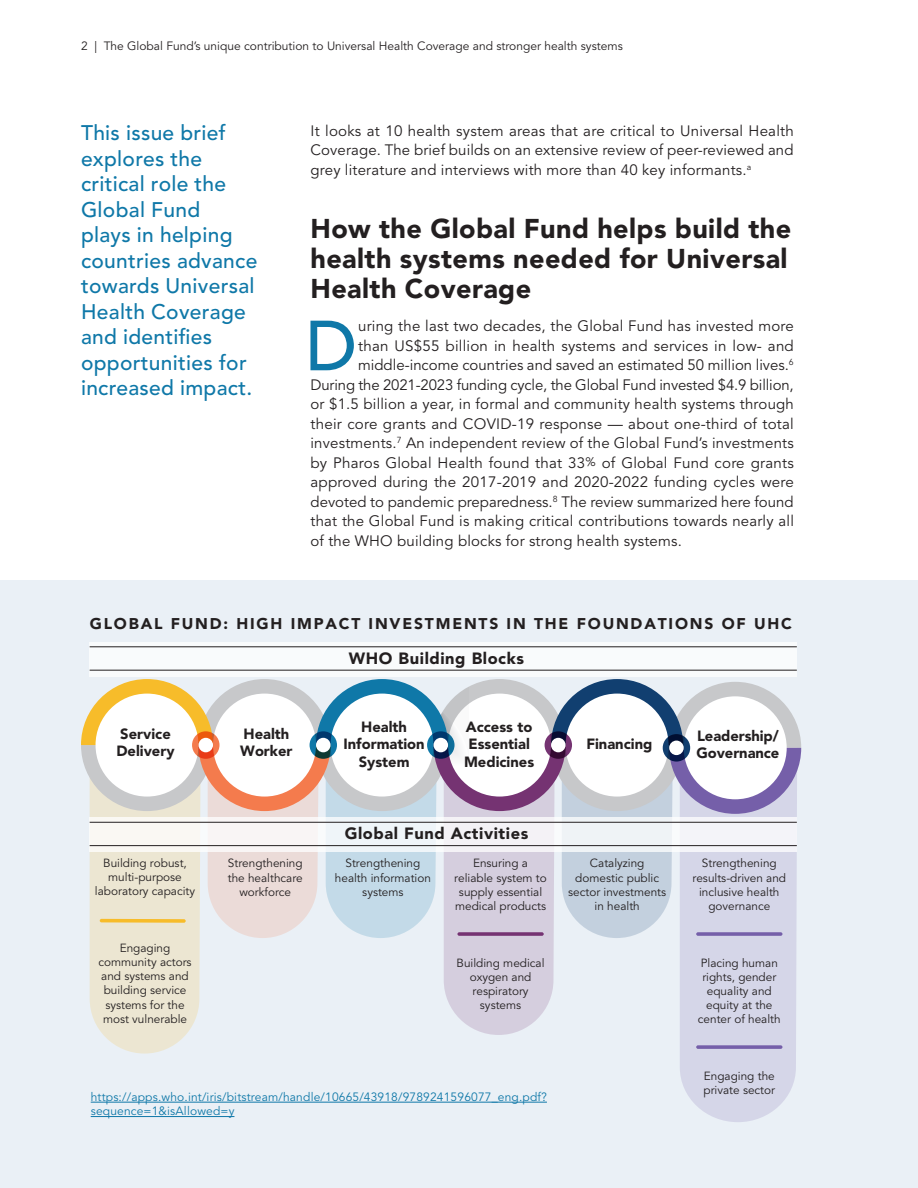
<style>
.page{position:relative;width:918px;height:1188px;background:#fff}
.page>*{position:absolute;margin:0;border:0;box-sizing:border-box;transform-origin:0 0}
.t1{font:500 70.05px "Avenir LT Std";color:#0f78a8}
.t2{font:900 27px/30px "Avenir LT Std";letter-spacing:.015em;color:#231f20}
.t3{font:500 21px/25.5px "Avenir LT Std";letter-spacing:.015em;color:#0f78a8}
.t4{font:900 16.2px "Avenir LT Std";letter-spacing:.035em;color:#231f20}
.t5{font:900 15.45px "Avenir LT Std";letter-spacing:.115em;color:#231f20}
.t6{font:15px/19.5px "Avenir LT Std";letter-spacing:.015em;color:#231f20;text-align:justify}
.t7{font:15px "Avenir LT Std";letter-spacing:-.01em;color:#231f20}
.t8{font:900 14.7px/17.7px "Avenir LT Std";color:#231f20}
.t9{font:12px/14.4px "Avenir LT Std";letter-spacing:.015em;color:#0f78a8}
.t10{font:12px "Avenir LT Std";color:#231f20}
.t11{font:11.85px/14.1px "Avenir LT Std";color:#231f20;text-align:center}
.s1{font-size:12.3px}
</style>
<div class="page">
<div style="left:0;top:580px;width:918px;height:608px;background:#eaf0f6"></div>
<svg style="left:81px;top:679px;width:720px;height:443px"></svg>
<svg style="left:663px;top:734px;width:27px;height:28px"></svg>
<div style="left:669px;top:741px;width:15px;height:14px;background:#fff;border-radius:50%"></div>
<svg style="left:100px;top:919px;width:86px;height:4px"></svg>
<svg style="left:457px;top:932px;width:87px;height:4px"></svg>
<svg style="left:696px;top:932px;width:86px;height:4px"></svg>
<svg style="left:696px;top:1045px;width:86px;height:4px"></svg>
<div style="left:90px;top:817px;width:707px;height:35px;background:#f4f4f6"></div>
<hr style="left:90px;top:822px;width:707px;height:1px;background:#231f20">
<hr style="left:90px;top:845px;width:707px;height:1px;background:#231f20">
<div style="left:90px;top:642px;width:707px;height:34px;background:#fff"></div>
<hr style="left:90px;top:647px;width:707px;height:1px;background:#231f20">
<hr style="left:90px;top:670px;width:707px;height:1px;background:#231f20">
<hr style="left:91px;top:1102px;width:456px;height:1px;background:#0f78a8">
<hr style="left:91px;top:1116px;width:143px;height:1px;background:#0f78a8">
<p class="t10" style="left:81px;top:39px;width:543px">2 | The Global Fund’s unique contribution to Universal Health Coverage and stronger health systems</p>
<h3 class="t3" style="left:81px;top:121px;width:178px">This issue brief explores the critical role the<br>Global Fund<br>plays in helping countries advance towards Universal<br>Health Coverage and identifies opportunities for increased impact.</h3>
<p class="t6" style="left:310px;top:121px;width:485px">It looks at 10 health system areas that are critical to Universal Health Coverage. The brief builds on an extensive review of peer-reviewed and grey literature and interviews with more than 40 key informants.<sup>a</sup></p>
<h2 class="t2" style="left:310px;top:214px;width:482px">How the Global Fund helps build the health systems needed for Universal<br>Health Coverage</h2>
<h1 class="t1" style="left:305px;top:306px;width:53px">D</h1>
<p class="t6" style="left:358px;top:317px;width:437px">uring the last two decades, the Global Fund has invested more</p>
<p class="t6" style="left:358px;top:336px;width:437px">than US$55 billion in health systems and services in low- and</p>
<p class="t6" style="left:358px;top:356px;width:437px">middle-income countries and saved an estimated 50 million lives.<sup>6</sup></p>
<p class="t7" style="left:310px;top:376px;width:485px">During the 2021-2023 funding cycle, the Global Fund invested $4.9 billion,</p>
<p class="t6" style="left:310px;top:395px;width:485px">or $1.5 billion a year, in formal and community health systems through</p>
<p class="t6" style="left:310px;top:414px;width:485px">their core grants and COVID-19 response — about one-third of total</p>
<p class="t6" style="left:310px;top:434px;width:485px">investments.<sup>7</sup> An independent review of the Global Fund’s investments</p>
<p class="t6" style="left:310px;top:453px;width:485px">by Pharos Global Health found that 33<span class="s1">%</span> of Global Fund core grants</p>
<p class="t6" style="left:311px;top:473px;width:485px">approved during the 2017-2019 and 2020-2022 funding cycles were</p>
<p class="t6" style="left:310px;top:492px;width:485px">devoted to pandemic preparedness.<sup>8</sup> The review summarized here found</p>
<p class="t6" style="left:310px;top:512px;width:485px">that the Global Fund is making critical contributions towards nearly all</p>
<p class="t6" style="left:310px;top:531px;width:373px">of the WHO building blocks for strong health systems.</p>
<p class="t5" style="left:90px;top:614px;width:704px">GLOBAL FUND: HIGH IMPACT INVESTMENTS IN THE FOUNDATIONS OF UHC</p>
<p class="t4" style="left:349px;top:648px;width:177px">WHO Building Blocks</p>
<p class="t8" style="left:240px;top:725px;width:54px">Health<br>Worker</p>
<p class="t8" style="left:343px;top:718px;width:83px;text-align:center">Health<br>Information<br>System</p>
<p class="t8" style="left:464px;top:718px;width:72px">Access to<br>Essential<br>Medicines</p>
<p class="t8" style="left:697px;top:727px;width:84px">Leadership/<br>Governance</p>
<p class="t8" style="left:116px;top:725px;width:60px">Service<br>Delivery</p>
<p class="t8" style="left:586px;top:735px;width:68px">Financing</p>
<p class="t11" style="left:95px;top:856px;width:102px">Building robust, multi-purpose laboratory capacity</p>
<p class="t11" style="left:98px;top:941px;width:95px">Engaging community actors and systems and building service systems for the most vulnerable</p>
<p class="t4" style="left:345px;top:824px;width:185px">Global Fund Activities</p>
<p class="t11" style="left:228px;top:857px;width:77px">Strengthening the healthcare workforce</p>
<p class="t11" style="left:335px;top:857px;width:98px">Strengthening health information systems</p>
<p class="t11" style="left:454px;top:857px;width:94px">Ensuring a reliable system to supply essential medical products</p>
<p class="t11" style="left:457px;top:956px;width:89px">Building medical oxygen and respiratory systems</p>
<p class="t11" style="left:568px;top:857px;width:100px">Catalyzing domestic public sector investments in health</p>
<p class="t9" style="left:91px;top:1090px;width:458px">https://apps.who.int/iris/bitstream/handle/10665/43918/9789241596077_eng.pdf? sequence=1&amp;isAllowed=y</p>
<p class="t11" style="left:693px;top:857px;width:95px">Strengthening results-driven and inclusive health governance</p>
<p class="t11" style="left:698px;top:956px;width:84px">Placing human rights, gender equality and equity at the center of health</p>
<p class="t11" style="left:704px;top:1069px;width:73px;text-align:left">Engaging the private sector</p>
</div>
